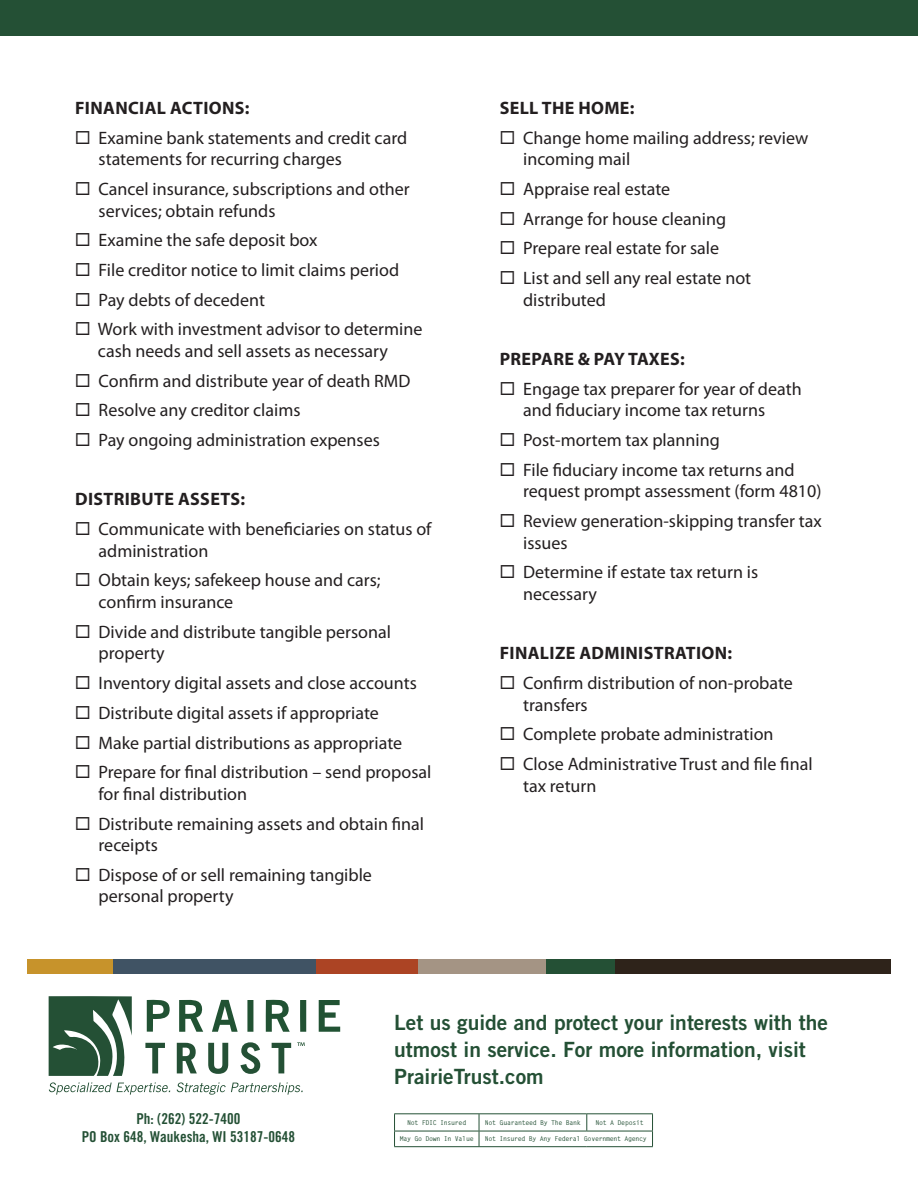
<style>
.page{position:relative;width:918px;height:1188px;background:#fff}
.page>*{position:absolute;margin:0;border:0;box-sizing:border-box;transform-origin:0 0}
.t1{font:21px/27px "Trade Gothic LT Std Bd 2";color:#245035}
.t2{font:18px/21.6px "Myriad Pro";color:#231f20}
.t3{font:700 18px "Myriad Pro";letter-spacing:.02em;color:#231f20}
.t4{font:15px/18px "Trade Gothic LT Std Bd Cn 20";color:#245035;text-align:center}
.t5{font:700 6.75px "Letter Gothic Std";letter-spacing:-.05em;color:#245035}
</style>
<div class="page">
<div style="left:0;top:0;width:918px;height:35px;background:#245035"></div>
<svg style="left:586px;top:1114px;width:1px;height:17px"></svg>
<hr style="left:394px;top:1131px;width:85px;height:1px;background:#245035">
<svg style="left:394px;top:1114px;width:1px;height:32px"></svg>
<hr style="left:479px;top:1131px;width:108px;height:1px;background:#245035">
<svg style="left:479px;top:1114px;width:1px;height:32px"></svg>
<hr style="left:587px;top:1131px;width:66px;height:1px;background:#245035">
<svg style="left:652px;top:1114px;width:1px;height:32px"></svg>
<hr style="left:394px;top:1113px;width:85px;height:1px;background:#245035">
<hr style="left:479px;top:1113px;width:108px;height:1px;background:#245035">
<hr style="left:587px;top:1113px;width:66px;height:1px;background:#245035">
<hr style="left:394px;top:1146px;width:85px;height:1px;background:#245035">
<hr style="left:479px;top:1146px;width:108px;height:1px;background:#245035">
<hr style="left:587px;top:1146px;width:66px;height:1px;background:#245035">
<div style="left:27px;top:959px;width:86px;height:14px;background:#c7932b"></div>
<div style="left:113px;top:959px;width:203px;height:14px;background:#405364"></div>
<div style="left:316px;top:959px;width:102px;height:14px;background:#ac4424"></div>
<div style="left:418px;top:959px;width:128px;height:14px;background:#a49484"></div>
<div style="left:546px;top:959px;width:70px;height:14px;background:#245035"></div>
<div style="left:616px;top:959px;width:275px;height:14px;background:#2e231a"></div>
<svg style="left:212px;top:1000px;width:26px;height:32px"></svg>
<svg style="left:147px;top:999px;width:23px;height:33px"></svg>
<svg style="left:179px;top:999px;width:24px;height:33px"></svg>
<svg style="left:247px;top:1000px;width:6px;height:32px"></svg>
<svg style="left:266px;top:1000px;width:24px;height:32px"></svg>
<svg style="left:300px;top:1000px;width:6px;height:32px"></svg>
<svg style="left:319px;top:1000px;width:21px;height:32px"></svg>
<svg style="left:49px;top:996px;width:83px;height:80px"></svg>
<svg style="left:297px;top:1042px;width:8px;height:4px"></svg>
<svg style="left:145px;top:1043px;width:20px;height:30px"></svg>
<svg style="left:177px;top:1043px;width:20px;height:30px"></svg>
<svg style="left:208px;top:1043px;width:20px;height:31px"></svg>
<svg style="left:240px;top:1042px;width:20px;height:32px"></svg>
<svg style="left:272px;top:1043px;width:19px;height:30px"></svg>
<svg style="left:49px;top:1082px;width:121px;height:12px"></svg>
<svg style="left:177px;top:1082px;width:126px;height:12px"></svg>
<p class="t3" style="left:75px;top:96px;width:176px">FINANCIAL ACTIONS:</p>
<p class="t2" style="left:99px;top:127px;width:310px;text-indent:-24px">◻ Examine bank statements and credit card statements for recurring charges</p>
<p class="t2" style="left:99px;top:178px;width:313px;text-indent:-24px">◻ Cancel insurance, subscriptions and other services; obtain refunds</p>
<p class="t2" style="left:75px;top:229px;width:244px">◻ Examine the safe deposit box</p>
<p class="t2" style="left:75px;top:259px;width:326px">◻ File creditor notice to limit claims period</p>
<p class="t2" style="left:75px;top:289px;width:192px">◻ Pay debts of decedent</p>
<p class="t2" style="left:98px;top:318px;width:326px;text-indent:-23px">◻ Work with investment advisor to determine cash needs and sell assets as necessary</p>
<p class="t2" style="left:75px;top:370px;width:337px">◻ Confirm and distribute year of death RMD</p>
<p class="t2" style="left:75px;top:399px;width:227px">◻ Resolve any creditor claims</p>
<p class="t2" style="left:75px;top:429px;width:306px">◻ Pay ongoing administration expenses</p>
<p class="t3" style="left:75px;top:488px;width:171px">DISTRIBUTE ASSETS:</p>
<p class="t2" style="left:99px;top:518px;width:334px;text-indent:-24px">◻ Communicate with beneficiaries on status of administration</p>
<p class="t2" style="left:99px;top:569px;width:284px;text-indent:-24px">◻ Obtain keys; safekeep house and cars; confirm insurance</p>
<p class="t2" style="left:99px;top:621px;width:294px;text-indent:-24px">◻ Divide and distribute tangible personal property</p>
<p class="t2" style="left:75px;top:672px;width:343px">◻ Inventory digital assets and close accounts</p>
<p class="t2" style="left:75px;top:702px;width:305px">◻ Distribute digital assets if appropriate</p>
<p class="t2" style="left:75px;top:731px;width:329px">◻ Make partial distributions as appropriate</p>
<p class="t2" style="left:99px;top:761px;width:334px;text-indent:-24px">◻ Prepare for final distribution – send proposal for final distribution</p>
<p class="t2" style="left:99px;top:812px;width:327px;text-indent:-24px">◻ Distribute remaining assets and obtain final receipts</p>
<p class="t2" style="left:99px;top:864px;width:275px;text-indent:-24px">◻ Dispose of or sell remaining tangible personal property</p>
<p class="t3" style="left:500px;top:96px;width:136px">SELL THE HOME:</p>
<p class="t2" style="left:523px;top:127px;width:287px;text-indent:-24px">◻ Change home mailing address; review incoming mail</p>
<p class="t2" style="left:499px;top:178px;width:172px">◻ Appraise real estate</p>
<p class="t2" style="left:499px;top:208px;width:228px">◻ Arrange for house cleaning</p>
<p class="t2" style="left:499px;top:237px;width:221px">◻ Prepare real estate for sale</p>
<p class="t2" style="left:523px;top:267px;width:230px;text-indent:-24px">◻ List and sell any real estate not distributed</p>
<p class="t3" style="left:500px;top:347px;width:187px">PREPARE &amp; PAY TAXES:</p>
<p class="t2" style="left:523px;top:378px;width:280px;text-indent:-24px">◻ Engage tax preparer for year of death and fiduciary income tax returns</p>
<p class="t2" style="left:499px;top:429px;width:222px">◻ Post-mortem tax planning</p>
<p class="t2" style="left:523px;top:459px;width:300px;text-indent:-24px">◻ File fiduciary income tax returns and request prompt assessment (form 4810)</p>
<p class="t2" style="left:523px;top:510px;width:300px;text-indent:-24px">◻ Review generation-skipping transfer tax issues</p>
<p class="t2" style="left:523px;top:561px;width:237px;text-indent:-24px">◻ Determine if estate tax return is necessary</p>
<p class="t3" style="left:500px;top:642px;width:234px">FINALIZE ADMINISTRATION:</p>
<p class="t2" style="left:523px;top:672px;width:271px;text-indent:-24px">◻ Confirm distribution of non-probate transfers</p>
<p class="t2" style="left:499px;top:723px;width:276px">◻ Complete probate administration</p>
<p class="t2" style="left:523px;top:753px;width:291px;text-indent:-24px">◻ Close Administrative Trust and file final tax return</p>
<p class="t4" style="left:82px;top:1110px;width:215px">Ph: (262) 522-7400<br>PO Box 648, Waukesha, WI 53187-0648</p>
<p class="t1" style="left:394px;top:1009px;width:435px">Let us guide and protect your interests with the utmost in service. For more information, visit<br>PrairieTrust.com</p>
<p class="t5" style="left:407px;top:1118px;width:61px">Not FDIC Insured</p>
<p class="t5" style="left:485px;top:1118px;width:97px">Not Guaranteed By The Bank</p>
<p class="t5" style="left:596px;top:1118px;width:50px">Not A Deposit</p>
<p class="t5" style="left:400px;top:1135px;width:75px">May Go Down In Value</p>
<p class="t5" style="left:485px;top:1135px;width:164px">Not Insured By Any Federal Government Agency</p>
</div>
